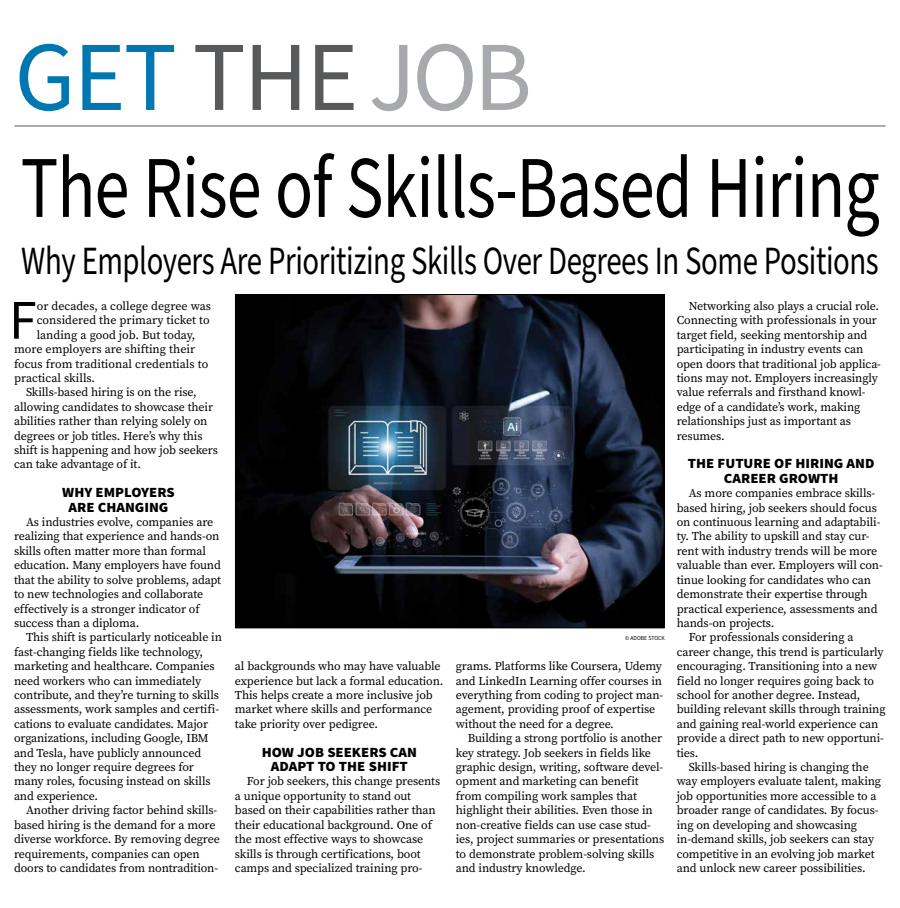
<style>
.page{position:relative;width:900px;height:908px;background:#fff}
.page>*{position:absolute;margin:0;border:0;box-sizing:border-box;transform-origin:0 0}
.t1{font:99px "Source Sans Pro";letter-spacing:-.02em;color:#0077b1}
.t2{font:88px "Source Sans Pro";letter-spacing:-.015em;color:#000;scale:.8 1}
.t3{font:55.9px "Source Sans Pro";color:#000}
.t4{font:40px "Source Sans Pro";letter-spacing:-.015em;color:#000;scale:.77 1}
.t5{font:900 14px/14.4px "Source Sans Pro";color:#000;text-align:center;scale:1.05 1}
.t6{font:12px/14.4px "Source Serif Pro";letter-spacing:-.01em;color:#000}
.t7{font:6px "Source Sans Pro";color:#000;scale:.95 1}
.s1{color:#58595b}
.s2{color:#a7a9ac}
</style>
<div class="page">
<hr style="left:14px;top:125px;width:872px;height:2px;background:#a7a9ac">
<img style="left:237px;top:296px;width:426px;height:330px">
<div style="left:235px;top:294px;width:430px;height:334px;border:1px solid #000"></div>
<h1 class="t1" style="left:14px;top:11px;width:519px">GET <span class="s1">THE</span><span class="s2">JOB</span></h1>
<h2 class="t2" style="left:21px;top:129px;width:1076px">The Rise of Skills-Based Hiring</h2>
<h3 class="t4" style="left:21px;top:234px;width:1115px">Why Employers Are Prioritizing Skills Over Degrees In Some Positions</h3>
<h3 class="t3" style="left:9px;top:283px;width:29px">F</h3>
<p class="t6" style="left:37px;top:298px;width:176px">or decades, a college degree was</p>
<p class="t6" style="left:37px;top:313px;width:175px">considered the primary ticket to</p>
<p class="t6" style="left:37px;top:327px;width:160px">landing a good job. But today,</p>
<p class="t6" style="left:14px;top:342px;width:183px">more employers are shifting their</p>
<p class="t6" style="left:14px;top:356px;width:196px">focus from traditional credentials to</p>
<p class="t6" style="left:14px;top:370px;width:83px">practical skills.</p>
<p class="t6" style="left:26px;top:385px;width:172px">Skills-based hiring is on the rise,</p>
<p class="t6" style="left:14px;top:399px;width:201px">allowing candidates to showcase their</p>
<p class="t6" style="left:14px;top:414px;width:195px">abilities rather than relying solely on</p>
<p class="t6" style="left:14px;top:428px;width:190px">degrees or job titles. Here’s why this</p>
<p class="t6" style="left:14px;top:442px;width:205px">shift is happening and how job seekers</p>
<p class="t6" style="left:14px;top:457px;width:128px">can take advantage of it.</p>
<p class="t5" style="left:62px;top:485px;width:109px">WHY EMPLOYERS<br>ARE CHANGING</p>
<p class="t6" style="left:14px;top:514px;width:209px;text-indent:12px">As industries evolve, companies are realizing that experience and hands-on skills often matter more than formal education. Many employers have found that the ability to solve problems, adapt to new technologies and collaborate effectively is a stronger indicator of success than a diploma.</p>
<p class="t6" style="left:14px;top:630px;width:209px;text-indent:12px">This shift is particularly noticeable in fast-changing fields like technology, marketing and healthcare. Companies need workers who can immediately contribute, and they’re turning to skills assessments, work samples and certifi&shy;cations to evaluate candidates. Major organizations, including Google, IBM and Tesla, have publicly announced they no longer require degrees for many roles, focusing instead on skills and experience.</p>
<p class="t6" style="left:14px;top:802px;width:207px;text-indent:12px">Another driving factor behind skills&shy;based hiring is the demand for a more diverse workforce. By removing degree requirements, companies can open doors to candidates from nontradition-</p>
<p class="t6" style="left:235px;top:658px;width:210px">al backgrounds who may have valuable experience but lack a formal education.<br>This helps create a more inclusive job market where skills and performance take priority over pedigree.</p>
<p class="t5" style="left:262px;top:744px;width:149px">HOW JOB SEEKERS CAN<br>ADAPT TO THE SHIFT</p>
<p class="t6" style="left:235px;top:774px;width:207px;text-indent:12px">For job seekers, this change presents a unique opportunity to stand out based on their capabilities rather than their educational background. One of the most effective ways to showcase skills is through certifications, boot camps and specialized training pro-</p>
<p class="t7" style="left:625px;top:633px;width:43px">© ADOBE STOCK</p>
<p class="t6" style="left:456px;top:658px;width:209px">grams. Platforms like Coursera, Udemy and LinkedIn Learning offer courses in everything from coding to project man&shy;agement, providing proof of expertise without the need for a degree.</p>
<p class="t6" style="left:456px;top:730px;width:210px;text-indent:12px">Building a strong portfolio is another key strategy. Job seekers in fields like graphic design, writing, software devel&shy;opment and marketing can benefit from compiling work samples that highlight their abilities. Even those in non-creative fields can use case stud&shy;ies, project summaries or presentations to demonstrate problem-solving skills and industry knowledge.</p>
<p class="t6" style="left:677px;top:298px;width:206px;text-indent:12px">Networking also plays a crucial role.<br>Connecting with professionals in your target field, seeking mentorship and participating in industry events can open doors that traditional job applica&shy;tions may not. Employers increasingly value referrals and firsthand knowl&shy;edge of a candidate’s work, making relationships just as important as resumes.</p>
<p class="t5" style="left:688px;top:456px;width:179px">THE FUTURE OF HIRING AND<br>CAREER GROWTH</p>
<p class="t6" style="left:689px;top:486px;width:188px">As more companies embrace skills-</p>
<p class="t6" style="left:677px;top:500px;width:202px">based hiring, job seekers should focus</p>
<p class="t6" style="left:677px;top:514px;width:205px">on continuous learning and adaptabili-</p>
<p class="t6" style="left:677px;top:529px;width:194px">ty. The ability to upskill and stay cur-</p>
<p class="t6" style="left:677px;top:543px;width:202px">rent with industry trends will be more</p>
<p class="t6" style="left:677px;top:558px;width:208px">valuable than ever. Employers will con-</p>
<p class="t6" style="left:677px;top:572px;width:196px">tinue looking for candidates who can</p>
<p class="t6" style="left:677px;top:586px;width:192px">demonstrate their expertise through</p>
<p class="t6" style="left:677px;top:601px;width:202px">practical experience, assessments and</p>
<p class="t6" style="left:677px;top:615px;width:99px">hands-on projects.</p>
<p class="t6" style="left:689px;top:630px;width:166px">For professionals considering a</p>
<p class="t6" style="left:677px;top:644px;width:208px">career change, this trend is particularly</p>
<p class="t6" style="left:677px;top:658px;width:202px">encouraging. Transitioning into a new</p>
<p class="t6" style="left:677px;top:673px;width:199px">field no longer requires going back to</p>
<p class="t6" style="left:677px;top:687px;width:185px">school for another degree. Instead,</p>
<p class="t6" style="left:677px;top:702px;width:210px">building relevant skills through training</p>
<p class="t6" style="left:677px;top:716px;width:203px">and gaining real-world experience can</p>
<p class="t6" style="left:677px;top:730px;width:209px">provide a direct path to new opportuni-</p>
<p class="t6" style="left:677px;top:745px;width:23px">ties.</p>
<p class="t6" style="left:689px;top:759px;width:182px">Skills-based hiring is changing the</p>
<p class="t6" style="left:677px;top:774px;width:206px">way employers evaluate talent, making</p>
<p class="t6" style="left:677px;top:788px;width:201px">job opportunities more accessible to a</p>
<p class="t6" style="left:677px;top:802px;width:203px">broader range of candidates. By focus-</p>
<p class="t6" style="left:677px;top:817px;width:182px">ing on developing and showcasing</p>
<p class="t6" style="left:677px;top:831px;width:199px">in-demand skills, job seekers can stay</p>
<p class="t6" style="left:677px;top:846px;width:199px">competitive in an evolving job market</p>
<p class="t6" style="left:677px;top:860px;width:190px">and unlock new career possibilities.</p>
</div>
